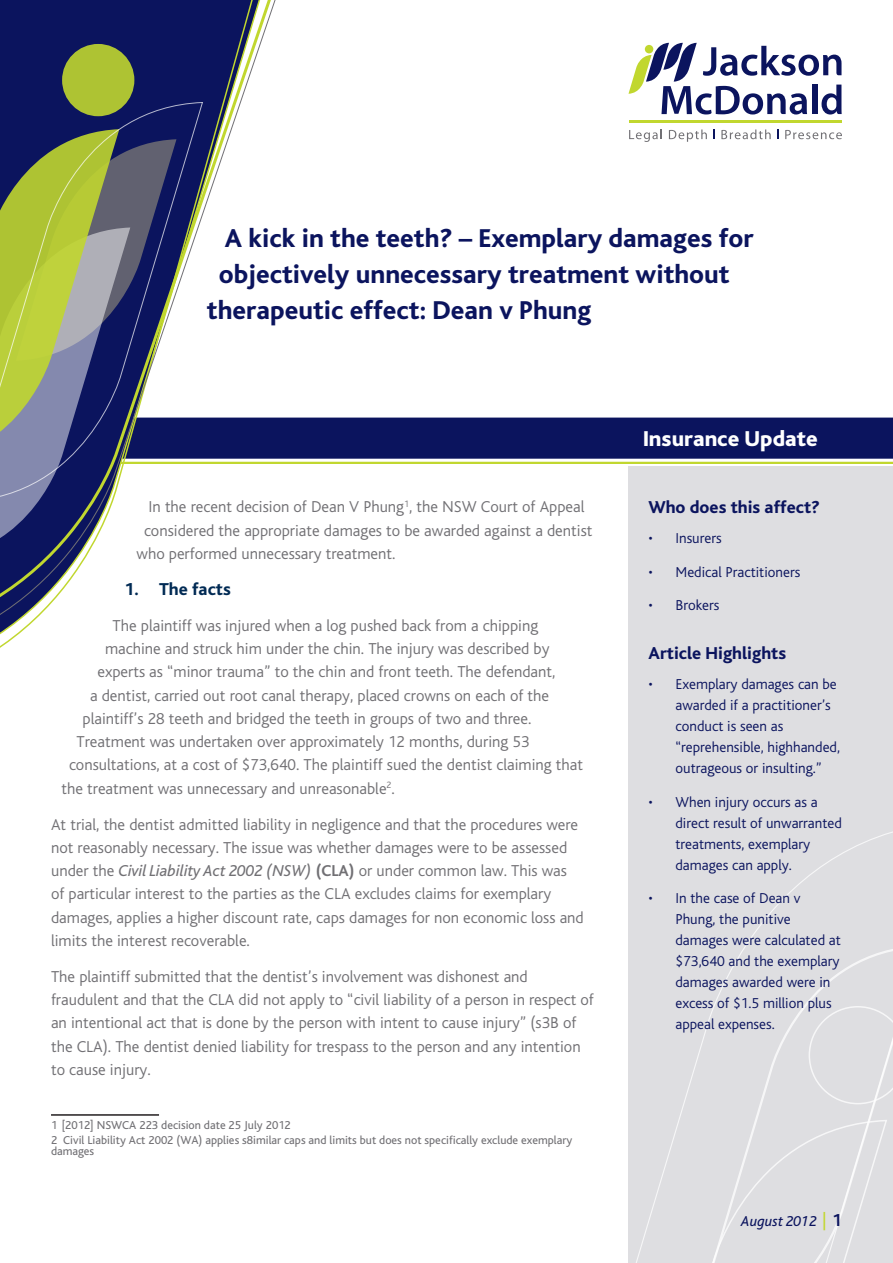
<style>
.page{position:relative;width:893px;height:1263px;background:#fff}
.page>*{position:absolute;margin:0;border:0;box-sizing:border-box;transform-origin:0 0}
.Publication_Title{font:800 27px "Bliss";color:#0b145e}
.Area_of_Expertise{font:800 22.5px "Bliss";color:#fff}
.JacMac_-_Pub_Heads{font:800 18px "Bliss";color:#0b145e}
.t1{font:800 18px "Bliss";color:#002a54}
.JacMac___Body_Copy_G{font:300 16.5px/23.2px "Bliss";color:#717074}
.t2{font:300 15px/21px "Bliss";color:#0b145e}
.Page_Number{font:italic 15px "Bliss";color:#0b145e}
.t3{font:12px/10.8px "Bliss";color:#717074}
.s1{font-weight:400;font-style:italic}
.s2{font-weight:700}
.s3{font-style:normal;font-size:18px;color:#c1d72f}
.s4{font-weight:700;font-style:normal;font-size:18px}
</style>
<div class="page">
<div style="left:628px;top:466px;width:265px;height:797px;background:#dedee1"></div>
<svg style="left:679px;top:831px;width:214px;height:288px"></svg>
<svg style="left:636px;top:1119px;width:251px;height:144px"></svg>
<svg style="left:809px;top:1006px;width:84px;height:98px"></svg>
<svg style="left:628px;top:43px;width:214px;height:72px"></svg>
<div style="left:645px;top:45px;width:8px;height:8px;background:#c1d72f;border-radius:50%"></div>
<hr style="left:628px;top:121px;width:213px;height:2px;background:#c1d72f">
<svg style="left:0;top:0;width:276px;height:645px"></svg>
<svg style="left:0;top:129px;width:893px;height:430px"></svg>
<div style="left:62px;top:44px;width:72px;height:72px;background:#aec333;border-radius:50%"></div>
<svg style="left:0;top:101px;width:204px;height:401px;background:#757e78"></svg>
<hr style="left:51px;top:1114px;width:108px;height:2px;background:#231f20">
<p class="Publication_Title" style="left:225px;top:224px;width:530px">A kick in the teeth? – Exemplary damages for</p>
<p class="Publication_Title" style="left:219px;top:260px;width:512px">objectively unnecessary treatment without</p>
<p class="Publication_Title" style="left:207px;top:296px;width:386px">therapeutic effect: Dean v Phung</p>
<p class="JacMac___Body_Copy_G" style="left:149px;top:495px;width:437px">In the recent decision of Dean V Phung<sup>1</sup>, the NSW Court of Appeal</p>
<p class="JacMac___Body_Copy_G" style="left:144px;top:519px;width:450px">considered the appropriate damages to be awarded against a dentist</p>
<p class="JacMac___Body_Copy_G" style="left:137px;top:542px;width:260px">who performed unnecessary treatment.</p>
<p class="t1" style="left:125px;top:579px;width:108px">1. The facts</p>
<p class="JacMac___Body_Copy_G" style="left:113px;top:614px;width:427px">The plaintiff was injured when a log pushed back from a chipping</p>
<p class="JacMac___Body_Copy_G" style="left:105px;top:637px;width:446px">machine and struck him under the chin. The injury was described by</p>
<p class="JacMac___Body_Copy_G" style="left:98px;top:660px;width:459px">experts as “minor trauma” to the chin and front teeth. The defendant,</p>
<p class="JacMac___Body_Copy_G" style="left:90px;top:684px;width:461px">a dentist, carried out root canal therapy, placed crowns on each of the</p>
<p class="JacMac___Body_Copy_G" style="left:83px;top:707px;width:450px">plaintiff’s 28 teeth and bridged the teeth in groups of two and three.</p>
<p class="JacMac___Body_Copy_G" style="left:77px;top:730px;width:454px">Treatment was undertaken over approximately 12 months, during 53</p>
<p class="JacMac___Body_Copy_G" style="left:69px;top:753px;width:515px">consultations, at a cost of $73,640. The plaintiff sued the dentist claiming that</p>
<p class="JacMac___Body_Copy_G" style="left:62px;top:777px;width:335px">the treatment was unnecessary and unreasonable<sup>2</sup>.</p>
<p class="JacMac___Body_Copy_G" style="left:51px;top:813px;width:534px">At trial, the dentist admitted liability in negligence and that the procedures were not reasonably necessary. The issue was whether damages were to be assessed under the <span class="s1">Civil Liability Act 2002 (NSW)</span> <span class="s2">(CLA)</span> or under common law. This was of particular interest to the parties as the CLA excludes claims for exemplary damages, applies a higher discount rate, caps damages for non economic loss and limits the interest recoverable.</p>
<p class="JacMac___Body_Copy_G" style="left:51px;top:965px;width:544px">The plaintiff submitted that the dentist’s involvement was dishonest and fraudulent and that the CLA did not apply to “civil liability of a person in respect of an intentional act that is done by the person with intent to cause injury” (s3B of the CLA). The dentist denied liability for trespass to the person and any intention to cause injury.</p>
<p class="t3" style="left:51px;top:1120px;width:241px">1 [2012] NSWCA 223 decision date 25 July 2012</p>
<p class="t3" style="left:51px;top:1135px;width:523px">2 Civil Liability Act 2002 (WA) applies s8imilar caps and limits but does not specifically exclude exemplary damages</p>
<p class="Area_of_Expertise" style="left:643px;top:427px;width:176px">Insurance Update</p>
<p class="JacMac_-_Pub_Heads" style="left:648px;top:498px;width:173px">Who does this affect?</p>
<p class="t2" style="left:648px;top:528px;width:75px">• Insurers</p>
<p class="t2" style="left:648px;top:561px;width:153px">• Medical Practitioners</p>
<p class="t2" style="left:648px;top:595px;width:72px">• Brokers</p>
<p class="JacMac_-_Pub_Heads" style="left:648px;top:644px;width:139px">Article Highlights</p>
<p class="t2" style="left:675px;top:674px;width:166px;text-indent:-27px">• Exemplary damages can be awarded if a practitioner’s conduct is seen as “reprehensible, highhanded, outrageous or insulting.”</p>
<p class="t2" style="left:675px;top:791px;width:168px;text-indent:-27px">• When injury occurs as a direct result of unwarranted treatments, exemplary damages can apply.</p>
<p class="t2" style="left:675px;top:888px;width:167px;text-indent:-27px">• In the case of Dean v<br>Phung, the punitive damages were calculated at $73,640 and the exemplary damages awarded were in excess of $1.5 million plus appeal expenses.</p>
<p class="Page_Number" style="left:741px;top:1213px;width:102px">August 2012 <span class="s3">|</span> <span class="s4">1</span></p>
</div>
